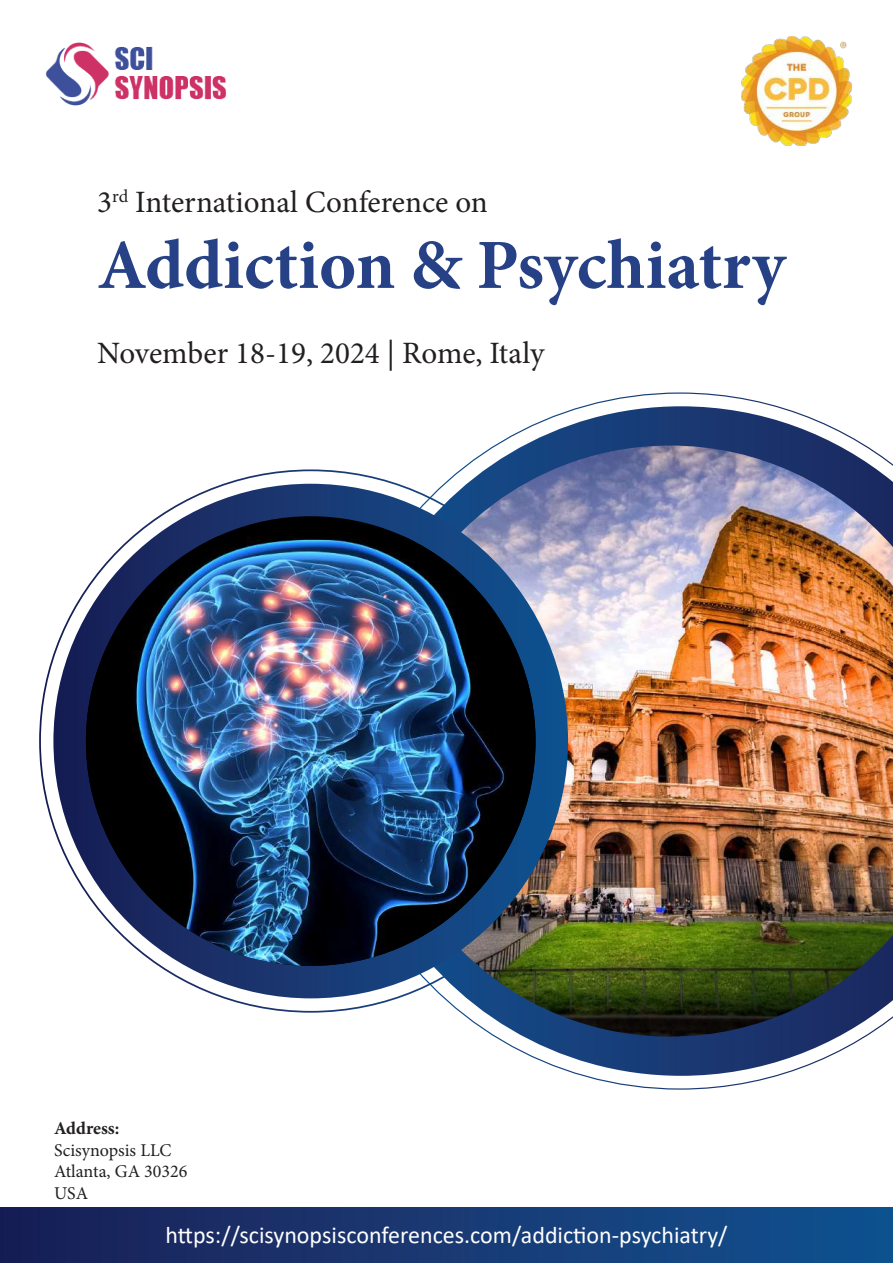
<style>
.page{position:relative;width:893px;height:1263px;background:#fff}
.page>*{position:absolute;margin:0;border:0;box-sizing:border-box;transform-origin:0 0}
.t1{font:700 70.5px "Minion Pro";color:#264185}
.t2{font:31.05px "Minion Pro";color:#231f20}
.t3{font:24px "Calibri";color:#fff}
.t4{font:18px/21.6px "Minion Pro";color:#231f20}
.t5{font:700 18px "Minion Pro";color:#231f20}
</style>
<div class="page">
<svg style="left:390px;top:406px;width:477px;height:670px"></svg>
<img style="left:402px;top:445px;width:491px;height:591px">
<svg style="left:53px;top:484px;width:515px;height:514px;background:#143468"></svg>
<img style="left:86px;top:536px;width:450px;height:430px">
<div style="left:0;top:1207px;width:893px;height:56px;background:linear-gradient(to right,#1b1f55,#125291)"></div>
<img style="left:46px;top:42px;width:181px;height:64px">
<img style="left:742px;top:36px;width:109px;height:110px">
<p class="t2" style="left:97px;top:182px;width:392px">3<sup>rd</sup> International Conference on</p>
<h1 class="t1" style="left:97px;top:216px;width:690px">Addiction &amp; Psychiatry</h1>
<p class="t2" style="left:97px;top:333px;width:448px">November 18-19, 2024 | Rome, Italy</p>
<p class="t5" style="left:54px;top:1115px;width:67px">Address:</p>
<p class="t4" style="left:54px;top:1139px;width:135px">Scisynopsis LLC<br>Atlanta, GA 30326<br>USA</p>
<p class="t3" style="left:165px;top:1219px;width:563px">https://scisynopsisconferences.com/addiction-psychiatry/</p>
</div>
